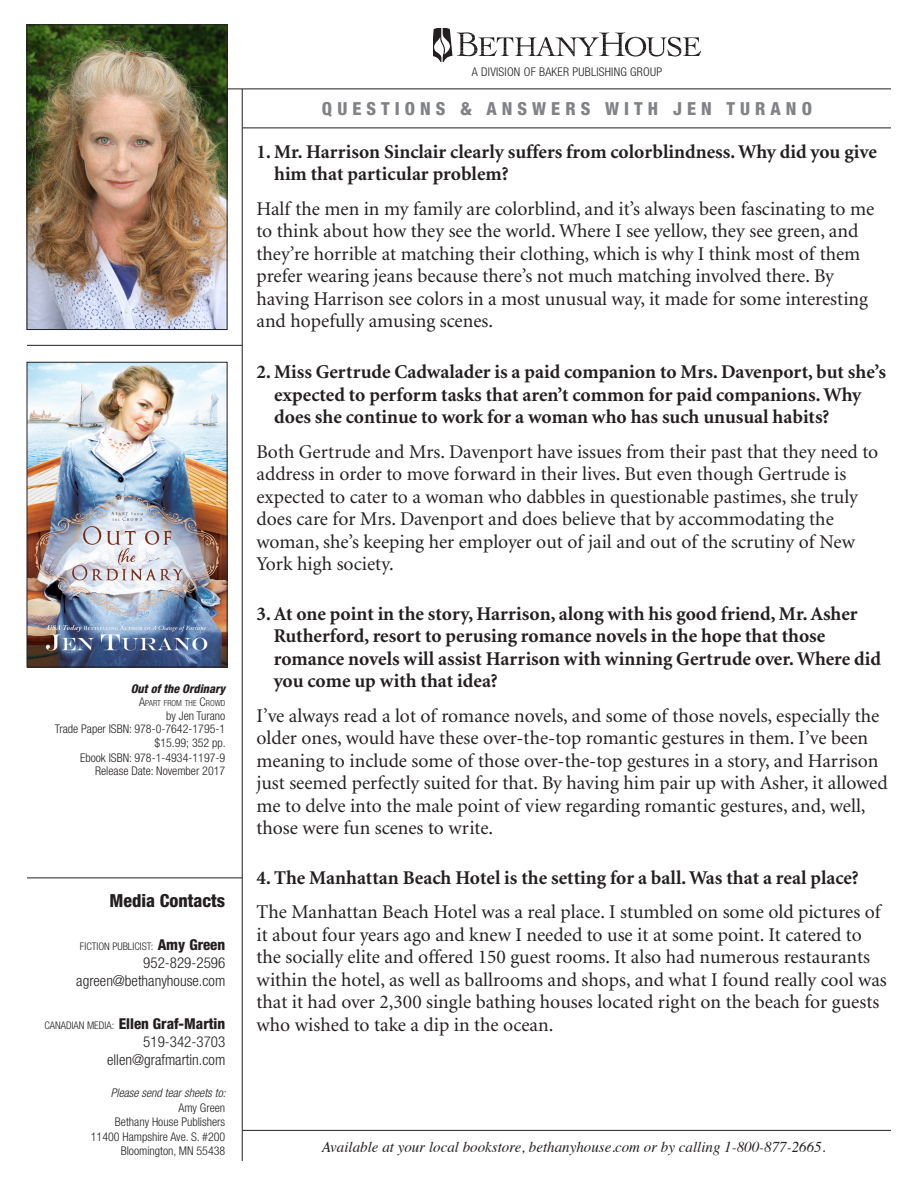
<style>
.page{position:relative;width:918px;height:1188px;background:#fff}
.page>*{position:absolute;margin:0;border:0;box-sizing:border-box;transform-origin:0 0}
.Body_text{font:19.5px/22.5px "Minion";color:#231f20}
.Body_text-2{font:700 19.5px/22.5px "Minion";color:#231f20}
.t1{font:800 condensed 18px "Helvetica Neue";letter-spacing:.28em;color:#808285}
.t2{font:800 condensed 18px "Helvetica Neue";color:#231f20}
.t3{font:italic 15px "Times";color:#231f20}
.t4{font:300 condensed 15px "Helvetica Neue";color:#231f20}
.t5{font:800 condensed 15px "Helvetica Neue";color:#231f20}
.Book_ID{font:300 condensed 12px "Helvetica Neue";color:#231f20}
.Book_ID-2{font:300 condensed 12px "Helvetica Neue";letter-spacing:.02em;color:#231f20}
.t6{font:italic 300 condensed 12px "Helvetica Neue";color:#231f20}
.Book_Title{font:italic 800 condensed 12px "Helvetica Neue";color:#231f20}
.t7{font:300 condensed 10.5px "Helvetica Neue";color:#231f20}
.Book_ID-3{font:300 condensed 8.4px "Helvetica Neue";color:#231f20}
.t8{font:5.55px/5.6px "Cochin";letter-spacing:-.04em;color:#231f20}
.s1{font-size:12px}
.s2{font-weight:800;font-size:15px}
.s3{font-weight:300;font-size:10.5px}
</style>
<div class="page">
<svg style="left:434px;top:28px;width:266px;height:34px"></svg>
<img style="left:29px;top:364px;width:196px;height:301px">
<div style="left:27px;top:362px;width:200px;height:305px;border:1px solid #231f20"></div>
<img style="left:29px;top:27px;width:196px;height:301px">
<div style="left:27px;top:25px;width:200px;height:305px;border:1px solid #231f20"></div>
<hr style="left:242px;top:1130px;width:649px;height:1px;background:#231f20">
<hr style="left:27px;top:345px;width:215px;height:1px;background:#231f20">
<hr style="left:242px;top:89px;width:1px;height:1072px;background:#231f20">
<hr style="left:243px;top:128px;width:648px;height:1px;background:#231f20">
<hr style="left:227px;top:89px;width:664px;height:1px;background:#231f20">
<hr style="left:27px;top:878px;width:215px;height:1px;background:#231f20">
<p class="Book_Title" style="left:131px;top:681px;width:96px">Out of the Ordinary</p>
<p class="Book_ID-3" style="left:139px;top:698px;width:88px"><span class="s1">A</span>PART FROM THE <span class="s1">C</span>ROWD</p>
<p class="Book_ID" style="left:166px;top:708px;width:61px">by Jen Turano</p>
<p class="Book_ID" style="left:55px;top:722px;width:172px">Trade Paper ISBN: 978-0-7642-1795-1</p>
<p class="Book_ID" style="left:155px;top:735px;width:73px">$15.99; 352 pp.</p>
<p class="Book_ID" style="left:80px;top:750px;width:147px">Ebook ISBN: 978-1-4934-1197-9</p>
<p class="Book_ID" style="left:95px;top:764px;width:132px">Release Date: November 2017</p>
<p class="t2" style="left:110px;top:889px;width:117px">Media Contacts</p>
<p class="t7" style="left:80px;top:940px;width:147px">FICTION PUBLICIST: <span class="s2">Amy Green</span></p>
<p class="t4" style="left:143px;top:954px;width:83px">952-829-2596</p>
<p class="t4" style="left:76px;top:972px;width:151px">agreen@bethanyhouse.com</p>
<p class="t5" style="left:44px;top:1014px;width:182px"><span class="s3">CANADIAN MEDIA:</span> Ellen Graf-Martin</p>
<p class="t4" style="left:143px;top:1033px;width:83px">519-342-3703</p>
<p class="t4" style="left:107px;top:1051px;width:120px">ellen@grafmartin.com</p>
<p class="t6" style="left:111px;top:1086px;width:117px">Please send tear sheets to:</p>
<p class="Book_ID" style="left:178px;top:1101px;width:48px">Amy Green</p>
<p class="Book_ID" style="left:115px;top:1115px;width:112px">Bethany House Publishers</p>
<p class="Book_ID" style="left:91px;top:1130px;width:136px">11400 Hampshire Ave. S. #200</p>
<p class="Book_ID" style="left:121px;top:1144px;width:106px">Bloomington, MN 55438</p>
<p class="Book_ID-2" style="left:472px;top:65px;width:192px">A DIVISION OF BAKER PUBLISHING GROUP</p>
<p class="t1" style="left:322px;top:97px;width:492px">QUESTIONS &amp; ANSWERS WITH JEN TURANO</p>
<p class="Body_text-2" style="left:274px;top:141px;width:604px;text-indent:-18px">1. Mr. Harrison Sinclair clearly suffers from colorblindness. Why did you give him that particular problem?</p>
<p class="Body_text" style="left:256px;top:198px;width:619px">Half the men in my family are colorblind, and it’s always been fascinating to me to think about how they see the world. Where I see yellow, they see green, and they’re horrible at matching their clothing, which is why I think most of them prefer wearing jeans because there’s not much matching involved there. By having Harrison see colors in a most unusual way, it made for some interesting and hopefully amusing scenes.</p>
<p class="Body_text-2" style="left:274px;top:361px;width:613px;text-indent:-18px">2. Miss Gertrude Cadwalader is a paid companion to Mrs. Davenport, but she’s expected to perform tasks that aren’t common for paid companions. Why does she continue to work for a woman who has such unusual habits?</p>
<p class="Body_text" style="left:256px;top:441px;width:623px">Both Gertrude and Mrs. Davenport have issues from their past that they need to address in order to move forward in their lives. But even though Gertrude is expected to cater to a woman who dabbles in questionable pastimes, she truly does care for Mrs. Davenport and does believe that by accommodating the woman, she’s keeping her employer out of jail and out of the scrutiny of New York high society.</p>
<p class="Body_text-2" style="left:274px;top:603px;width:609px;text-indent:-17px">3. At one point in the story, Harrison, along with his good friend, Mr. Asher Rutherford, resort to perusing romance novels in the hope that those romance novels will assist Harrison with winning Gertrude over. Where did you come up with that idea?</p>
<p class="Body_text" style="left:256px;top:705px;width:633px">I’ve always read a lot of romance novels, and some of those novels, especially the older ones, would have these over-the-top romantic gestures in them. I’ve been meaning to include some of those over-the-top gestures in a story, and Harrison just seemed perfectly suited for that. By having him pair up with Asher, it allowed me to delve into the male point of view regarding romantic gestures, and, well, those were fun scenes to write.</p>
<p class="Body_text-2" style="left:256px;top:867px;width:604px">4. The Manhattan Beach Hotel is the setting for a ball. Was that a real place?</p>
<p class="Body_text" style="left:256px;top:901px;width:632px">The Manhattan Beach Hotel was a real place. I stumbled on some old pictures of it about four years ago and knew I needed to use it at some point. It catered to the socially elite and offered 150 guest rooms. It also had numerous restaurants within the hotel, as well as ballrooms and shops, and what I found really cool was that it had over 2,300 single bathing houses located right on the beach for guests who wished to take a dip in the ocean.</p>
<p class="t8" style="left:761px;top:249px;width:123px">logo area is expremely narrow. Including these proportions and weights.</p>
<p class="t3" style="left:322px;top:1134px;width:505px">Available at your local bookstore, bethanyhouse.com or by calling 1-800-877-2665.</p>
</div>
